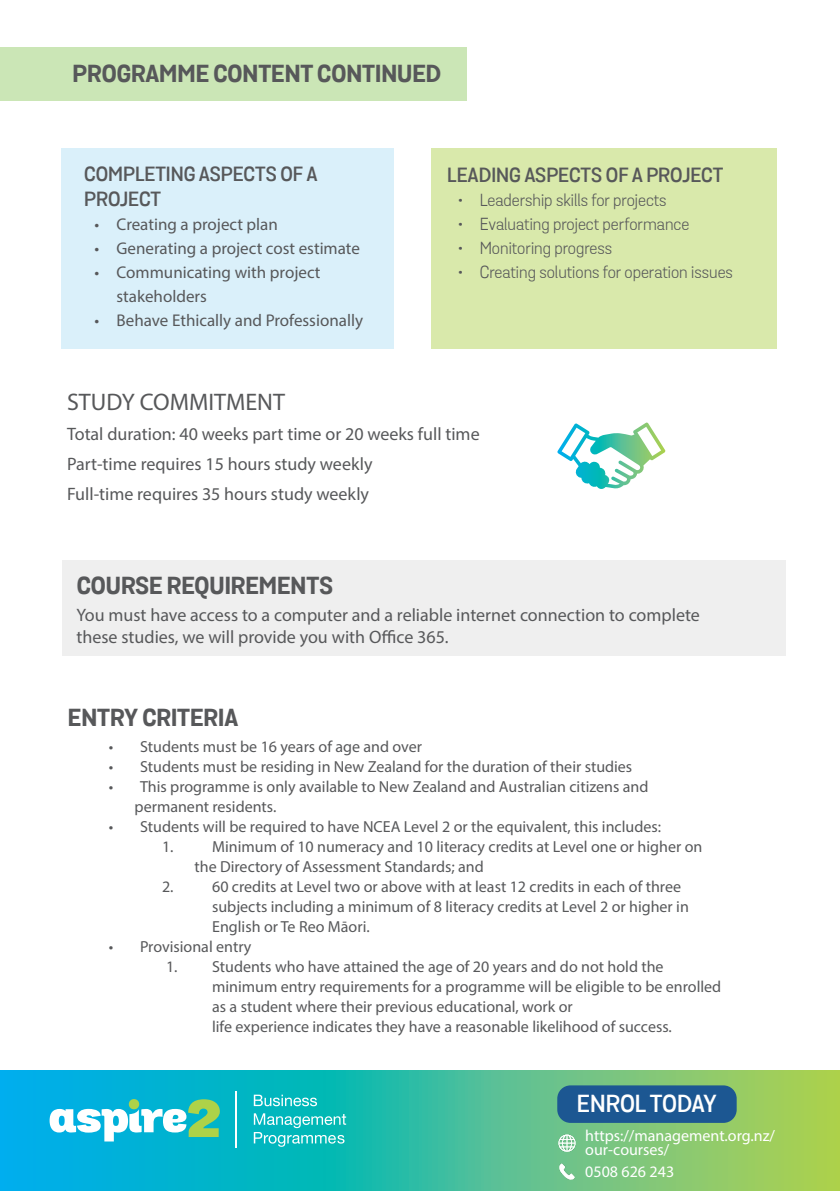
<style>
.page{position:relative;width:840px;height:1191px;background:#fff}
.page>*{position:absolute;margin:0;border:0;box-sizing:border-box;transform-origin:0 0}
.t1{font:24px "Grota Sans Bold 58080";color:#57585a}
.t2{font:24px "Myriad Pro";color:#57585a}
.HEADING{font:24px "Grota Sans Semi Bold 58273";color:#fff}
.HEADING-2{font:20px/25.2px "Grota Sans Semi Bold 58273";color:#57585a}
.t3{font:18px/21.6px "Myriad Pro";color:#57585a}
.t4{font:17px/24px "Myriad Pro";color:#57585a}
.t5{font:17px "Grota Sans Book 91628";color:#57585a}
.t6{font:16px/20px "Myriad Pro";color:#57585a}
.Content_Style{font:16px/14px "Myriad Pro";color:#fff}
</style>
<div class="page">
<div style="left:62px;top:149px;width:332px;height:200px;background:#daf0fa"></div>
<div style="left:431px;top:149px;width:345px;height:200px;background:#d9e9ab"></div>
<svg style="left:557px;top:422px;width:108px;height:67px"></svg>
<div style="left:62px;top:560px;width:723px;height:96px;background:#efefef"></div>
<div style="left:0;top:47px;width:466px;height:54px;background:#cbe6b6"></div>
<svg style="left:0;top:1070px;width:839px;height:121px;background:#42bd9f"></svg>
<hr style="left:235px;top:1091px;width:2px;height:57px;background:#fff">
<svg style="left:50px;top:1099px;width:170px;height:42px"></svg>
<svg style="left:254px;top:1094px;width:63px;height:12px"></svg>
<svg style="left:254px;top:1113px;width:92px;height:33px;background:#38c7c8"></svg>
<div style="left:557px;top:1085px;width:179px;height:37px;background:#1c5792;border-radius:13px"></div>
<img style="left:557px;top:1133px;width:19px;height:19px">
<img style="left:557px;top:1162px;width:19px;height:19px">
<p class="t1" style="left:73px;top:59px;width:370px">PROGRAMME CONTENT CONTINUED</p>
<p class="HEADING-2" style="left:84px;top:162px;width:235px">COMPLETING ASPECTS OF A<br>PROJECT</p>
<p class="t4" style="left:94px;top:212px;width:185px">• Creating a project plan</p>
<p class="t4" style="left:94px;top:236px;width:267px">• Generating a project cost estimate</p>
<p class="t4" style="left:116px;top:260px;width:205px;text-indent:-22px">• Communicating with project stakeholders</p>
<p class="t4" style="left:94px;top:308px;width:270px">• Behave Ethically and Professionally</p>
<p class="HEADING-2" style="left:447px;top:163px;width:277px">LEADING ASPECTS OF A PROJECT</p>
<p class="t5" style="left:457px;top:190px;width:210px">• Leadership skills for projects</p>
<p class="t5" style="left:457px;top:214px;width:233px">• Evaluating project performance</p>
<p class="t5" style="left:457px;top:238px;width:156px">• Monitoring progress</p>
<p class="t5" style="left:457px;top:262px;width:277px">• Creating solutions for operation issues</p>
<p class="t2" style="left:67px;top:387px;width:219px">STUDY COMMITMENT</p>
<p class="t3" style="left:67px;top:423px;width:414px">Total duration: 40 weeks part time or 20 weeks full time</p>
<p class="t3" style="left:67px;top:453px;width:307px">Part-time requires 15 hours study weekly</p>
<p class="t3" style="left:67px;top:483px;width:303px">Full-time requires 35 hours study weekly</p>
<p class="t1" style="left:77px;top:571px;width:257px">COURSE REQUIREMENTS</p>
<p class="t3" style="left:76px;top:604px;width:624px">You must have access to a computer and a reliable internet connection to complete these studies, we will provide you with Office 365.</p>
<p class="t1" style="left:68px;top:702px;width:172px">ENTRY CRITERIA</p>
<p class="t6" style="left:109px;top:736px;width:314px">• Students must be 16 years of age and over</p>
<p class="t6" style="left:109px;top:756px;width:524px">• Students must be residing in New Zealand for the duration of their studies</p>
<p class="t6" style="left:134px;top:776px;width:515px;text-indent:-26px">• This programme is only available to New Zealand and Australian citizens and permanent residents.</p>
<p class="t6" style="left:109px;top:816px;width:553px">• Students will be required to have NCEA Level 2 or the equivalent, this includes:</p>
<p class="t6" style="left:162px;top:836px;width:13px">1.</p>
<p class="t6" style="left:194px;top:836px;width:509px;text-indent:18px">Minimum of 10 numeracy and 10 literacy credits at Level one or higher on the Directory of Assessment Standards; and</p>
<p class="t6" style="left:162px;top:876px;width:13px">2.</p>
<p class="t6" style="left:212px;top:876px;width:478px">60 credits at Level two or above with at least 12 credits in each of three subjects including a minimum of 8 literacy credits at Level 2 or higher in<br>English or Te Reo Māori.</p>
<p class="t6" style="left:109px;top:936px;width:144px">• Provisional entry</p>
<p class="t6" style="left:212px;top:956px;width:510px;text-indent:-46px">1. Students who have attained the age of 20 years and do not hold the minimum entry requirements for a programme will be eligible to be enrolled as a student where their previous educational, work or<br>life experience indicates they have a reasonable likelihood of success.</p>
<p class="HEADING" style="left:576px;top:1089px;width:141px">ENROL TODAY</p>
<p class="Content_Style" style="left:585px;top:1128px;width:191px">https://management.org.nz/ our-courses/</p>
<p class="Content_Style" style="left:585px;top:1164px;width:90px">0508 626 243</p>
</div>
